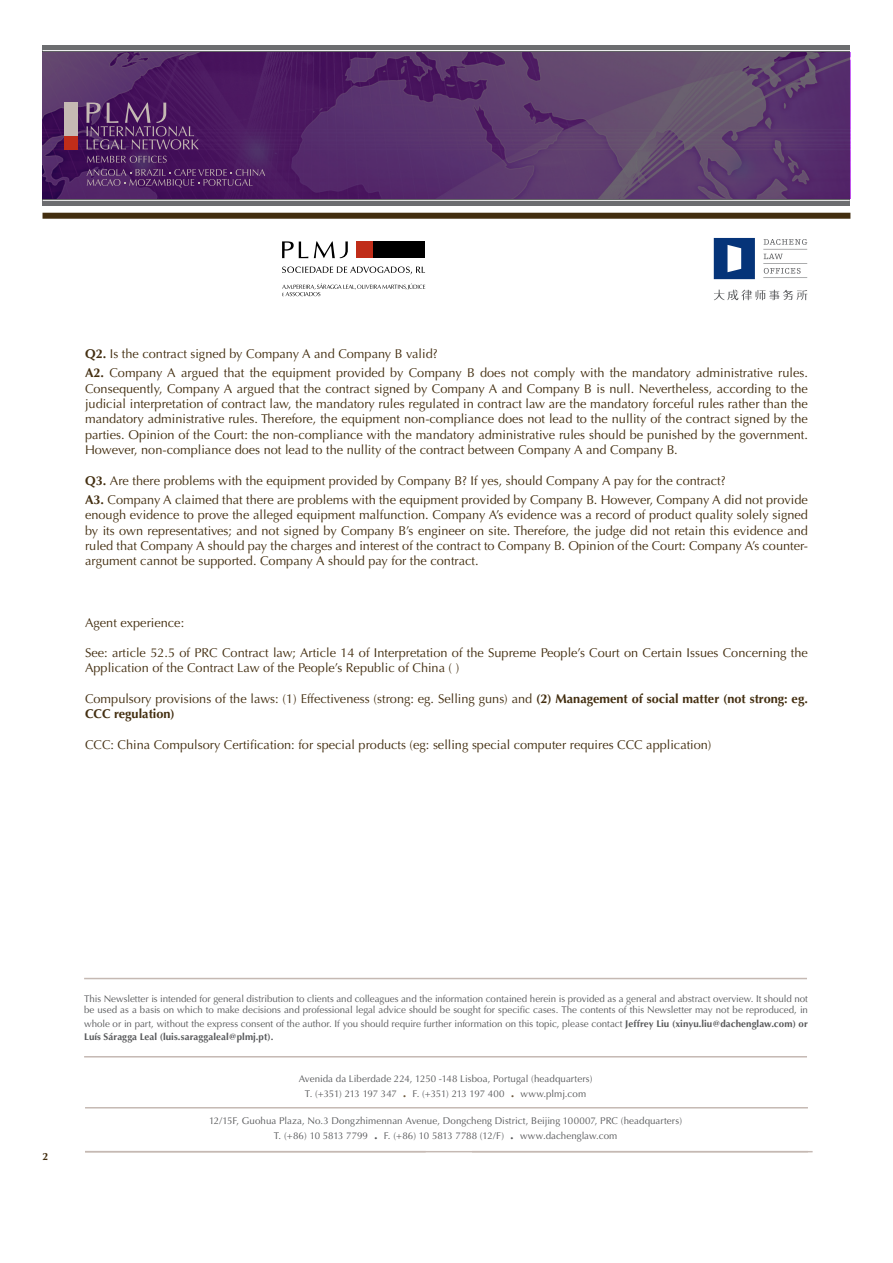
<style>
.page{position:relative;width:893px;height:1263px;background:#fff}
.page>*{position:absolute;margin:0;border:0;box-sizing:border-box;transform-origin:0 0}
.t1{font:12.75px/15.3px "Optima";color:#432e10;text-align:justify}
.t2{font:700 10.5px "Optima";color:#432e10}
.t3{font:9.75px/11.7px "Optima";color:#57585a}
.t4{font:9.75px "Optima";letter-spacing:-.02em;color:#57585a}
.s1{font-weight:700}
.s2{font-size:18px;color:#6e593d}
.s3{font-size:18px}
</style>
<div class="page">
<div style="left:43px;top:213px;width:807px;height:6px;background:#432e10"></div>
<div style="left:43px;top:45px;width:807px;height:160px;background:#6c6d70"></div>
<svg style="left:43px;top:51px;width:807px;height:149px;background:#573369"></svg>
<hr style="left:43px;top:50px;width:807px;height:1px;background:#fff">
<hr style="left:43px;top:200px;width:807px;height:1px;background:#fff">
<div style="left:64px;top:136px;width:13px;height:13px;background:#c02d19"></div>
<div style="left:64px;top:103px;width:13px;height:33px;background:#c5b9b3"></div>
<svg style="left:87px;top:103px;width:112px;height:47px;background:#5a2f69"></svg>
<svg style="left:87px;top:156px;width:80px;height:7px"></svg>
<svg style="left:87px;top:169px;width:178px;height:19px;background:#5b2f6a"></svg>
<div style="left:373px;top:241px;width:52px;height:17px;background:#000"></div>
<div style="left:356px;top:241px;width:17px;height:17px;background:#c02d19"></div>
<svg style="left:282px;top:241px;width:66px;height:17px"></svg>
<svg style="left:282px;top:267px;width:143px;height:7px"></svg>
<svg style="left:282px;top:283px;width:143px;height:13px"></svg>
<hr style="left:472px;top:1151px;width:341px;height:1px;background:#c5b9b3">
<hr style="left:84px;top:1056px;width:723px;height:1px;background:#c5b9b3">
<hr style="left:84px;top:978px;width:723px;height:1px;background:#c5b9b3">
<hr style="left:85px;top:1151px;width:723px;height:1px;background:#c5b9b3">
<hr style="left:85px;top:1107px;width:723px;height:1px;background:#c5b9b3">
<img style="left:713px;top:237px;width:95px;height:64px">
<p class="t1" style="left:85px;top:346px;width:354px"><span class="s1">Q2.</span> Is the contract signed by Company A and Company B valid?</p>
<p class="t1" style="left:85px;top:366px;width:724px"><span class="s1">A2.</span> Company A argued that the equipment provided by Company B does not comply with the mandatory administrative rules.<br>Consequently, Company A argued that the contract signed by Company A and Company B is null. Nevertheless, according to the judicial interpretation of contract law, the mandatory rules regulated in contract law are the mandatory forceful rules rather than the mandatory administrative rules. Therefore, the equipment non-compliance does not lead to the nullity of the contract signed by the parties. Opinion of the Court: the non-compliance with the mandatory administrative rules should be punished by the government.<br>However, non-compliance does not lead to the nullity of the contract between Company A and Company B.</p>
<p class="t1" style="left:85px;top:473px;width:642px"><span class="s1">Q3.</span> Are there problems with the equipment provided by Company B? If yes, should Company A pay for the contract?</p>
<p class="t1" style="left:85px;top:492px;width:724px"><span class="s1">A3.</span> Company A claimed that there are problems with the equipment provided by Company B. However, Company A did not provide enough evidence to prove the alleged equipment malfunction. Company A’s evidence was a record of product quality solely signed by its own representatives; and not signed by Company B’s engineer on site. Therefore, the judge did not retain this evidence and ruled that Company A should pay the charges and interest of the contract to Company B. Opinion of the Court: Company A’s counter&shy;argument cannot be supported. Company A should pay for the contract.</p>
<p class="t1" style="left:85px;top:615px;width:101px">Agent experience:</p>
<p class="t1" style="left:85px;top:645px;width:724px">See: article 52.5 of PRC Contract law; Article 14 of Interpretation of the Supreme People’s Court on Certain Issues Concerning the<br>Application of the Contract Law of the People’s Republic of China (Ⅱ)</p>
<p class="t1" style="left:85px;top:691px;width:724px">Compulsory provisions of the laws: (1) Effectiveness (strong: eg. Selling guns) and <span class="s1">(2) Management of social matter (not strong: eg.<br>CCC regulation)</span></p>
<p class="t1" style="left:85px;top:737px;width:628px">CCC: China Compulsory Certification: for special products (eg: selling special computer requires CCC application)</p>
<p class="t2" style="left:43px;top:1150px;width:7px">2</p>
<p class="t3" style="left:84px;top:993px;width:725px">This Newsletter is intended for general distribution to clients and colleagues and the information contained herein is provided as a general and abstract overview. It should not be used as a basis on which to make decisions and professional legal advice should be sought for specific cases. The contents of this Newsletter may not be reproduced, in</p>
<p class="t3" style="left:84px;top:1017px;width:725px;line-height:13.5px">whole or in part, without the express consent of the author. If you should require further information on this topic, please contact <span class="s1">Jeffrey Liu (xinyu.liu@dachenglaw.com) or<br>Luís Sáragga Leal (luis.saraggaleal@plmj.pt).</span></p>
<p class="t3" style="left:299px;top:1073px;width:295px">Avenida da Liberdade 224, 1250 -148 Lisboa, Portugal (headquarters)</p>
<p class="t4" style="left:305px;top:1088px;width:283px">T. (+351) 213 197 347 <span class="s2">.</span> F. (+351) 213 197 400 <span class="s2">.</span> www.plmj.com</p>
<p class="t3" style="left:209px;top:1115px;width:475px">12/15F, Guohua Plaza, No.3 Dongzhimennan Avenue, Dongcheng District, Beijing 100007, PRC (headquarters)</p>
<p class="t3" style="left:274px;top:1130px;width:345px">T. (+86) 10 5813 7799 <span class="s3">.</span> F. (+86) 10 5813 7788 (12/F) <span class="s3">.</span> www.dachenglaw.com</p>
</div>
